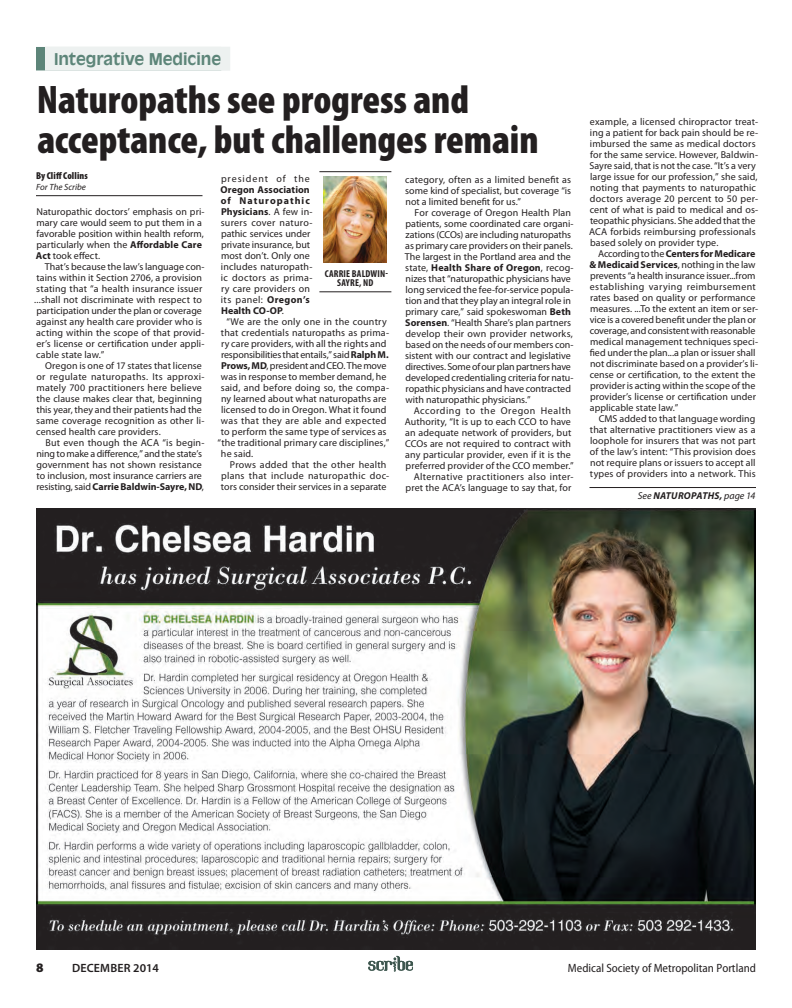
<style>
.page{position:relative;width:792px;height:1008px;background:#fff}
.page>*{position:absolute;margin:0;border:0;box-sizing:border-box;transform-origin:0 0}
.H1_-_2_col_MyriadPro{font:900 condensed 40px/40px "Myriad Pro";letter-spacing:-.005em;color:#231f20}
.Section_Head_-_L{font:700 16px "Antique Olive Std";letter-spacing:-.005em;color:#5d8579}
.t1{font:900 13px "Myriad Pro";color:#231f20}
.t2{font:semi-condensed 12px "Myriad Pro";color:#231f20}
.t3{font:600 12px "Myriad Pro";letter-spacing:.01em;color:#231f20}
.B1_-_MyriadPro_Reg_1{font:10px/11px "Myriad Pro";letter-spacing:.005em;color:#231f20}
.B1_-_MyriadPro_Reg_1-2{font:10px/11px "Myriad Pro";letter-spacing:.025em;color:#231f20}
.B1_AH_-_MyriadPro_Re{font:10px/11px "Myriad Pro";color:#231f20}
.B1_-_MyriadPro_Reg_1-3{font:10px "Myriad Pro";letter-spacing:-.015em;color:#231f20}
.B1_-_MyriadPro_Reg_1-4{font:10px "Myriad Pro";letter-spacing:.03em;color:#231f20}
.C1_Headshot_MyriadPr{font:700 condensed 10px/9px "Myriad Pro";letter-spacing:.015em;color:#231f20;text-align:center}
.Cont_On_MyriadPro_It{font:italic 700 10px "Myriad Pro";letter-spacing:.02em;color:#231f20}
.Author_1_-_MyriadPro{font:900 condensed 10px "Myriad Pro";letter-spacing:.015em;color:#231f20}
.Author_2_-_MyriadPro{font:italic 9px "Myriad Pro";color:#231f20}
.s1{font-weight:700}
.s2{font-weight:400}
</style>
<div class="page">
<svg style="left:368px;top:956px;width:45px;height:16px"></svg>
<div style="left:36px;top:47px;width:185px;height:23px;background:#5d8579"></div>
<div style="left:45px;top:47px;width:185px;height:24px;background:#edf1f0"></div>
<img style="left:36px;top:509px;width:720px;height:441px">
<hr style="left:36px;top:195px;width:166px;height:1px;background:#231f20">
<hr style="left:590px;top:487px;width:166px;height:1px;background:#231f20">
<img style="left:324px;top:177px;width:63px;height:85px">
<hr style="left:319px;top:292px;width:72px;height:1px;background:#231f20">
<hr style="left:319px;top:171px;width:72px;height:1px;background:#231f20">
<p class="Section_Head_-_L" style="left:54px;top:49px;width:169px">Integrative Medicine</p>
<p class="H1_-_2_col_MyriadPro" style="left:37px;top:81px;width:503px">Naturopaths see progress and acceptance, but challenges remain</p>
<p class="Author_1_-_MyriadPro" style="left:36px;top:170px;width:53px">By Cliff Collins</p>
<p class="Author_2_-_MyriadPro" style="left:36px;top:182px;width:52px">For The Scribe</p>
<p class="B1_-_MyriadPro_Reg_1" style="left:221px;top:173px;width:93px">president of the<br><span class="s1">Oregon Association of Naturopathic<br>Physicians</span>. A few in&shy;surers cover naturo&shy;pathic services under private insurance, but most don’t. Only one includes naturopath&shy;ic doctors as prima&shy;ry care providers on its panel: <span class="s1">Oregon’s<br>Health CO-OP</span>.</p>
<p class="B1_-_MyriadPro_Reg_1" style="left:227px;top:316px;width:162px">“We are the only one in the country</p>
<p class="B1_-_MyriadPro_Reg_1" style="left:221px;top:327px;width:170px">that credentials naturopaths as prima-</p>
<p class="B1_-_MyriadPro_Reg_1" style="left:221px;top:338px;width:167px">ry care providers, with all the rights and</p>
<p class="B1_-_MyriadPro_Reg_1-3" style="left:221px;top:349px;width:169px">responsibilities that entails,” said <span class="s1">Ralph M.</span></p>
<p class="B1_-_MyriadPro_Reg_1-3" style="left:221px;top:360px;width:167px"><span class="s1">Prows, MD</span>, president and CEO. The move</p>
<p class="B1_-_MyriadPro_Reg_1" style="left:221px;top:371px;width:167px">was in response to member demand, he</p>
<p class="B1_-_MyriadPro_Reg_1" style="left:221px;top:382px;width:170px">said, and before doing so, the compa-</p>
<p class="B1_-_MyriadPro_Reg_1" style="left:221px;top:393px;width:167px">ny learned about what naturopaths are</p>
<p class="B1_-_MyriadPro_Reg_1" style="left:221px;top:404px;width:167px">licensed to do in Oregon. What it found</p>
<p class="B1_-_MyriadPro_Reg_1-4" style="left:221px;top:415px;width:167px">was that they are able and expected</p>
<p class="B1_-_MyriadPro_Reg_1" style="left:221px;top:426px;width:167px">to perform the same type of services as</p>
<p class="B1_-_MyriadPro_Reg_1" style="left:218px;top:437px;width:173px">“the traditional primary care disciplines,”</p>
<p class="B1_-_MyriadPro_Reg_1" style="left:221px;top:448px;width:34px">he said.</p>
<p class="B1_-_MyriadPro_Reg_1-2" style="left:221px;top:459px;width:170px;text-indent:9px">Prows added that the other health plans that include naturopathic doc&shy;tors consider their services in a separate</p>
<p class="B1_AH_-_MyriadPro_Re" style="left:36px;top:206px;width:170px">Naturopathic doctors’ emphasis on pri&shy;mary care would seem to put them in a favorable position within health reform, particularly when the <span class="s1">Affordable Care Act</span> took effect.</p>
<p class="B1_-_MyriadPro_Reg_1" style="left:34px;top:261px;width:172px;text-indent:10px">That’s because the law’s language con&shy;tains within it Section 2706, a provision stating that “a health insurance issuer ...shall not discriminate with respect to participation under the plan or coverage against any health care provider who is acting within the scope of that provid&shy;er’s license or certification under appli&shy;cable state law.”</p>
<p class="B1_-_MyriadPro_Reg_1" style="left:36px;top:360px;width:170px;text-indent:9px">Oregon is one of 17 states that license or regulate naturopaths. Its approxi&shy;mately 700 practitioners here believe the clause makes clear that, beginning this year, they and their patients had the same coverage recognition as other li&shy;censed health care providers.</p>
<p class="B1_-_MyriadPro_Reg_1" style="left:36px;top:437px;width:170px;text-indent:9px">But even though the ACA “is begin&shy;ning to make a difference,” and the state’s government has not shown resistance to inclusion, most insurance carriers are resisting, said <span class="s1">Carrie Baldwin-Sayre, ND</span>,</p>
<p class="C1_Headshot_MyriadPr" style="left:325px;top:269px;width:65px">CARRIE BALDWIN-<br>SAYRE, ND</p>
<p class="B1_-_MyriadPro_Reg_1" style="left:405px;top:174px;width:167px;text-align:justify">category, often as a limited benefit as some kind of specialist, but coverage “is not a limited benefit for us.”</p>
<p class="B1_-_MyriadPro_Reg_1" style="left:405px;top:207px;width:170px;text-indent:10px">For coverage of Oregon Health Plan patients, some coordinated care organi&shy;zations (CCOs) are including naturopaths as primary care providers on their panels.<br>The largest in the Portland area and the state, <span class="s1">Health Share of Oregon</span>, recog&shy;nizes that “naturopathic physicians have long serviced the fee-for-service popula&shy;tion and that they play an integral role in primary care,” said spokeswoman <span class="s1">Beth Sorensen</span>. “Health Share’s plan partners develop their own provider networks, based on the needs of our members con&shy;sistent with our contract and legislative directives. Some of our plan partners have developed credentialing criteria for natu&shy;ropathic physicians and have contracted with naturopathic physicians.”</p>
<p class="B1_-_MyriadPro_Reg_1" style="left:405px;top:405px;width:171px;text-indent:9px">According to the Oregon Health Authority, “It is up to each CCO to have an adequate network of providers, but CCOs are not required to contract with any particular provider, even if it is the preferred provider of the CCO member.”</p>
<p class="B1_-_MyriadPro_Reg_1-2" style="left:406px;top:471px;width:170px;text-align:right">Alternative practitioners also inter&shy;pret the ACA’s language to say that, for</p>
<p class="B1_-_MyriadPro_Reg_1" style="left:589px;top:116px;width:170px">example, a licensed chiropractor treat&shy;ing a patient for back pain should be re&shy;imbursed the same as medical doctors for the same service. However, Baldwin-Sayre said, that is not the case. “It’s a very large issue for our profession,” she said, noting that payments to naturopathic doctors average 20 percent to 50 per&shy;cent of what is paid to medical and os&shy;teopathic physicians. She added that the ACA forbids reimbursing professionals based solely on provider type.</p>
<p class="B1_-_MyriadPro_Reg_1" style="left:589px;top:248px;width:170px;text-indent:9px">According to the <span class="s1">Centers for Medicare &amp; Medicaid Services</span>, nothing in the law prevents “a health insurance issuer...from establishing varying reimbursement rates based on quality or performance measures. ...To the extent an item or ser&shy;vice is a covered benefit under the plan or coverage, and consistent with reasonable medical management techniques speci&shy;fied under the plan...a plan or issuer shall not discriminate based on a provider’s li&shy;cense or certification, to the extent the provider is acting within the scope of the provider’s license or certification under applicable state law.”</p>
<p class="B1_-_MyriadPro_Reg_1" style="left:590px;top:413px;width:167px;text-align:justify;text-indent:9px">CMS added to that language wording that alternative practitioners view as a loophole for insurers that was not part of the law’s intent: “This provision does not require plans or issuers to accept all types of providers into a network. This</p>
<p class="Cont_On_MyriadPro_It" style="left:638px;top:489px;width:119px"><span class="s2">See</span> NATUROPATHS, <span class="s2">page 14</span></p>
<h3 class="t1" style="left:36px;top:959px;width:9px">8</h3>
<p class="t3" style="left:72px;top:960px;width:89px">DECEMBER 2014</p>
<p class="t2" style="left:568px;top:961px;width:190px">Medical Society of Metropolitan Portland</p>
</div>
